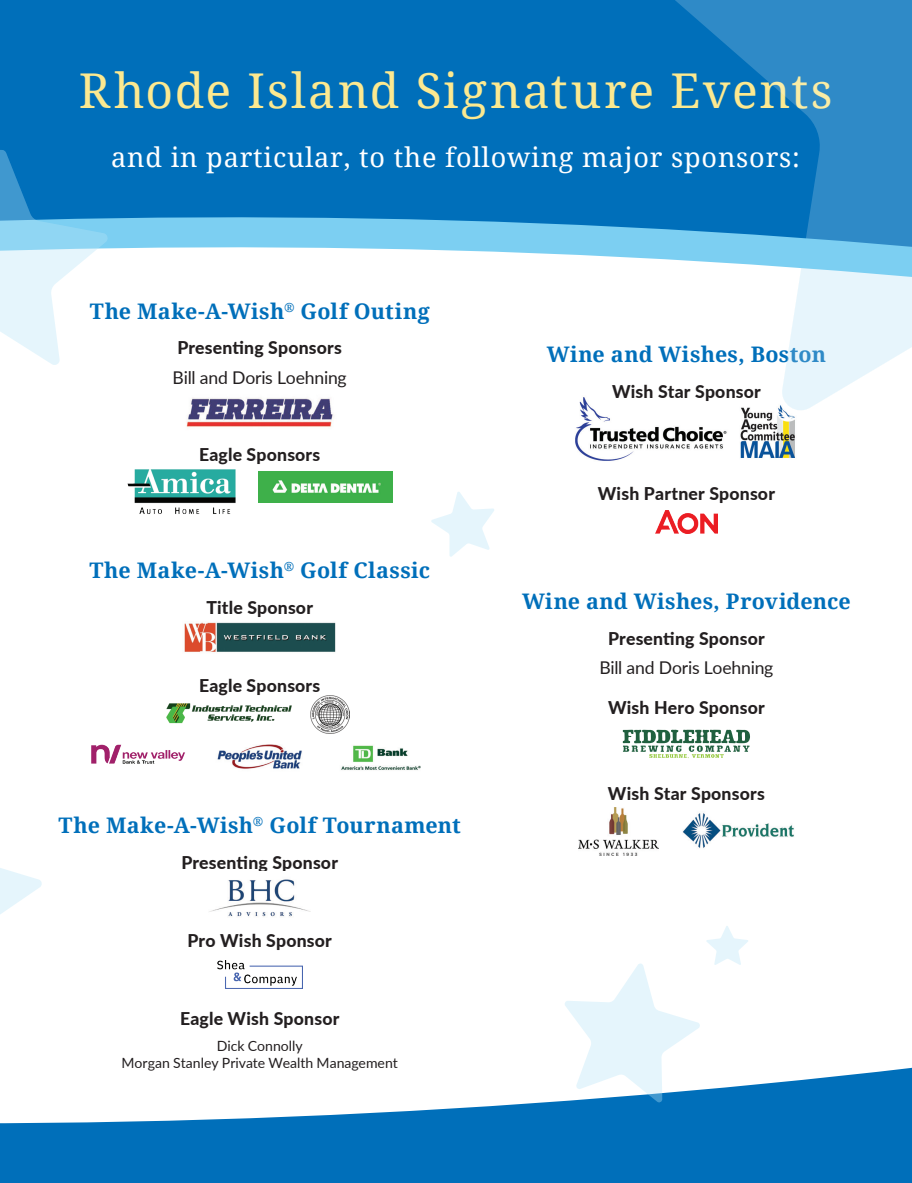
<style>
.page{position:relative;width:912px;height:1183px;background:#fff}
.page>*{position:absolute;margin:0;border:0;box-sizing:border-box;transform-origin:0 0}
.t1{font:48px "Droid Serif";letter-spacing:.04em;color:#fce990}
.t2{font:27px "Droid Serif";letter-spacing:.03em;color:#fff}
.t3{font:700 21.45px "Droid Serif";letter-spacing:.015em;color:#006fba}
.t4{font:800 17.55px "Lato";letter-spacing:.01em;color:#231f20}
.t5{font:17.55px "Lato";letter-spacing:-.01em;color:#231f20}
.t6{font:14.1px/17.5px "Lato";color:#231f20;text-align:center}
</style>
<div class="page">
<div style="left:0;top:0;width:613px;height:173px;background:#006fba"></div>
<svg style="left:0;top:966px;width:911px;height:216px"></svg>
<img style="left:259px;top:471px;width:133px;height:32px">
<img style="left:127px;top:469px;width:109px;height:45px">
<img style="left:184px;top:622px;width:152px;height:30px">
<img style="left:166px;top:703px;width:126px;height:21px">
<img style="left:311px;top:695px;width:38px;height:38px">
<img style="left:91px;top:744px;width:94px;height:20px">
<img style="left:217px;top:744px;width:85px;height:25px">
<img style="left:341px;top:745px;width:80px;height:25px">
<img style="left:209px;top:879px;width:102px;height:38px">
<img style="left:217px;top:960px;width:85px;height:28px">
<img style="left:575px;top:431px;width:220px;height:30px">
<img style="left:655px;top:510px;width:62px;height:23px">
<svg style="left:622px;top:729px;width:127px;height:29px"></svg>
<img style="left:682px;top:813px;width:112px;height:35px">
<img style="left:578px;top:807px;width:80px;height:48px">
<svg style="left:613px;top:0;width:298px;height:173px;background:#167cc0"></svg>
<svg style="left:109px;top:173px;width:802px;height:258px"></svg>
<svg style="left:431px;top:492px;width:63px;height:65px"></svg>
<svg style="left:563px;top:926px;width:185px;height:177px"></svg>
<svg style="left:0;top:868px;width:43px;height:121px"></svg>
<svg style="left:0;top:149px;width:109px;height:216px"></svg>
<h1 class="t1" style="left:79px;top:57px;width:755px">Rhode Island Signature Events</h1>
<h2 class="t2" style="left:111px;top:139px;width:690px">and in particular, to the following major sponsors:</h2>
<p class="t3" style="left:90px;top:296px;width:341px">The Make-A-Wish<sup>®</sup> Golf Outing</p>
<p class="t4" style="left:177px;top:335px;width:166px">Presenting Sponsors</p>
<p class="t5" style="left:172px;top:365px;width:176px">Bill and Doris Loehning</p>
<p class="t4" style="left:199px;top:441px;width:123px">Eagle Sponsors</p>
<p class="t3" style="left:89px;top:555px;width:342px">The Make-A-Wish<sup>®</sup> Golf Classic</p>
<p class="t4" style="left:206px;top:594px;width:108px">Title Sponsor</p>
<p class="t4" style="left:199px;top:672px;width:123px">Eagle Sponsors</p>
<p class="t3" style="left:59px;top:810px;width:403px">The Make-A-Wish<sup>®</sup> Golf Tournament</p>
<p class="t4" style="left:181px;top:849px;width:158px">Presenting Sponsor</p>
<p class="t4" style="left:187px;top:927px;width:146px">Pro Wish Sponsor</p>
<p class="t4" style="left:180px;top:1005px;width:161px">Eagle Wish Sponsor</p>
<p class="t6" style="left:122px;top:1036px;width:277px">Dick Connolly<br>Morgan Stanley Private Wealth Management</p>
<p class="t3" style="left:546px;top:340px;width:280px">Wine and Wishes, Boston</p>
<p class="t4" style="left:612px;top:378px;width:150px">Wish Star Sponsor</p>
<p class="t4" style="left:597px;top:480px;width:179px">Wish Partner Sponsor</p>
<p class="t3" style="left:522px;top:586px;width:330px">Wine and Wishes, Providence</p>
<p class="t4" style="left:608px;top:625px;width:158px">Presenting Sponsor</p>
<p class="t5" style="left:599px;top:655px;width:176px">Bill and Doris Loehning</p>
<p class="t4" style="left:608px;top:694px;width:158px">Wish Hero Sponsor</p>
<p class="t4" style="left:608px;top:781px;width:158px">Wish Star Sponsors</p>
</div>
